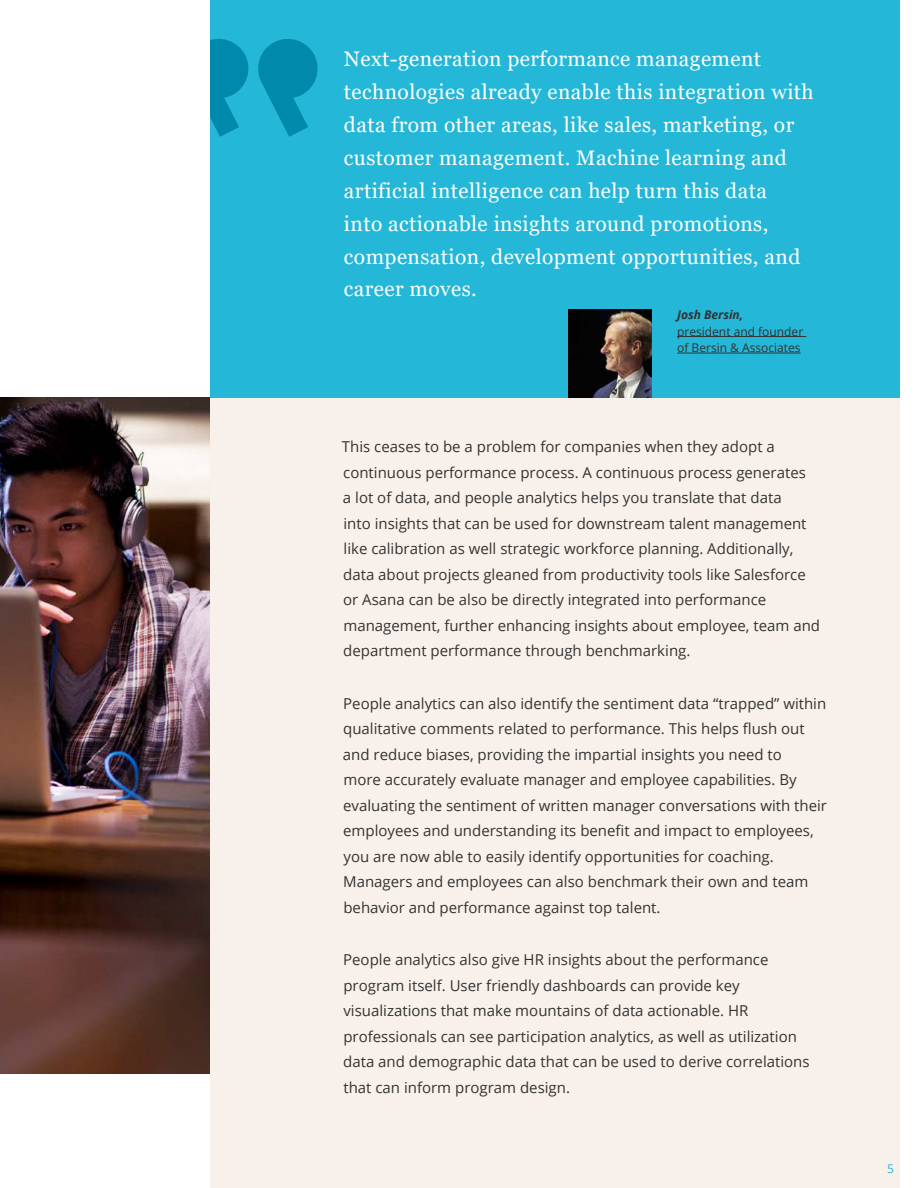
<style>
.page{position:relative;width:918px;height:1188px;background:#fff}
.page>*{position:absolute;margin:0;border:0;box-sizing:border-box;transform-origin:0 0}
.t1{font:21px/33px "Georgia";letter-spacing:.02em;color:#fff}
.t2{font:15px/25.5px "Open Sans";color:#333}
.t3{font:12px/16.5px "Open Sans";color:#333}
.t4{font:italic 700 12px "Open Sans";color:#333}
.t5{font:12px "Open Sans";color:#24b7d7}
</style>
<div class="page">
<img style="left:0;top:397px;width:211px;height:677px">
<div style="left:211px;top:0;width:689px;height:1188px;background:#f8f1eb"></div>
<div style="left:211px;top:0;width:689px;height:397px;background:#24b7d7"></div>
<svg style="left:211px;top:39px;width:107px;height:98px"></svg>
<img style="left:568px;top:309px;width:84px;height:88px">
<hr style="left:677px;top:336px;width:129px;height:1px;background:#333">
<hr style="left:677px;top:353px;width:124px;height:1px;background:#333">
<p class="t1" style="left:344px;top:43px;width:471px">Next-generation performance management technologies already enable this integration with data from other areas, like sales, marketing, or customer management. Machine learning and artificial intelligence can help turn this data<br>into actionable insights around promotions, compensation, development opportunities, and career moves.</p>
<p class="t4" style="left:677px;top:310px;width:68px">Josh Bersin,</p>
<p class="t3" style="left:677px;top:324px;width:128px">president and founder of Bersin &amp; Associates</p>
<p class="t2" style="left:342px;top:435px;width:480px">This ceases to be a problem for companies when they adopt a continuous performance process. A continuous process generates<br>a lot of data, and people analytics helps you translate that data<br>into insights that can be used for downstream talent management like calibration as well strategic workforce planning. Additionally, data about projects gleaned from productivity tools like Salesforce or Asana can be also be directly integrated into performance management, further enhancing insights about employee, team and department performance through benchmarking.</p>
<p class="t2" style="left:343px;top:692px;width:486px">People analytics can also identify the sentiment data “trapped” within qualitative comments related to performance. This helps flush out and reduce biases, providing the impartial insights you need to<br>more accurately evaluate manager and employee capabilities. By evaluating the sentiment of written manager conversations with their employees and understanding its benefit and impact to employees, you are now able to easily identify opportunities for coaching.<br>Managers and employees can also benchmark their own and team behavior and performance against top talent.</p>
<p class="t2" style="left:343px;top:948px;width:468px">People analytics also give HR insights about the performance program itself. User friendly dashboards can provide key visualizations that make mountains of data actionable. HR professionals can see participation analytics, as well as utilization data and demographic data that can be used to derive correlations that can inform program design.</p>
<p class="t5" style="left:887px;top:1164px;width:8px">5</p>
</div>
